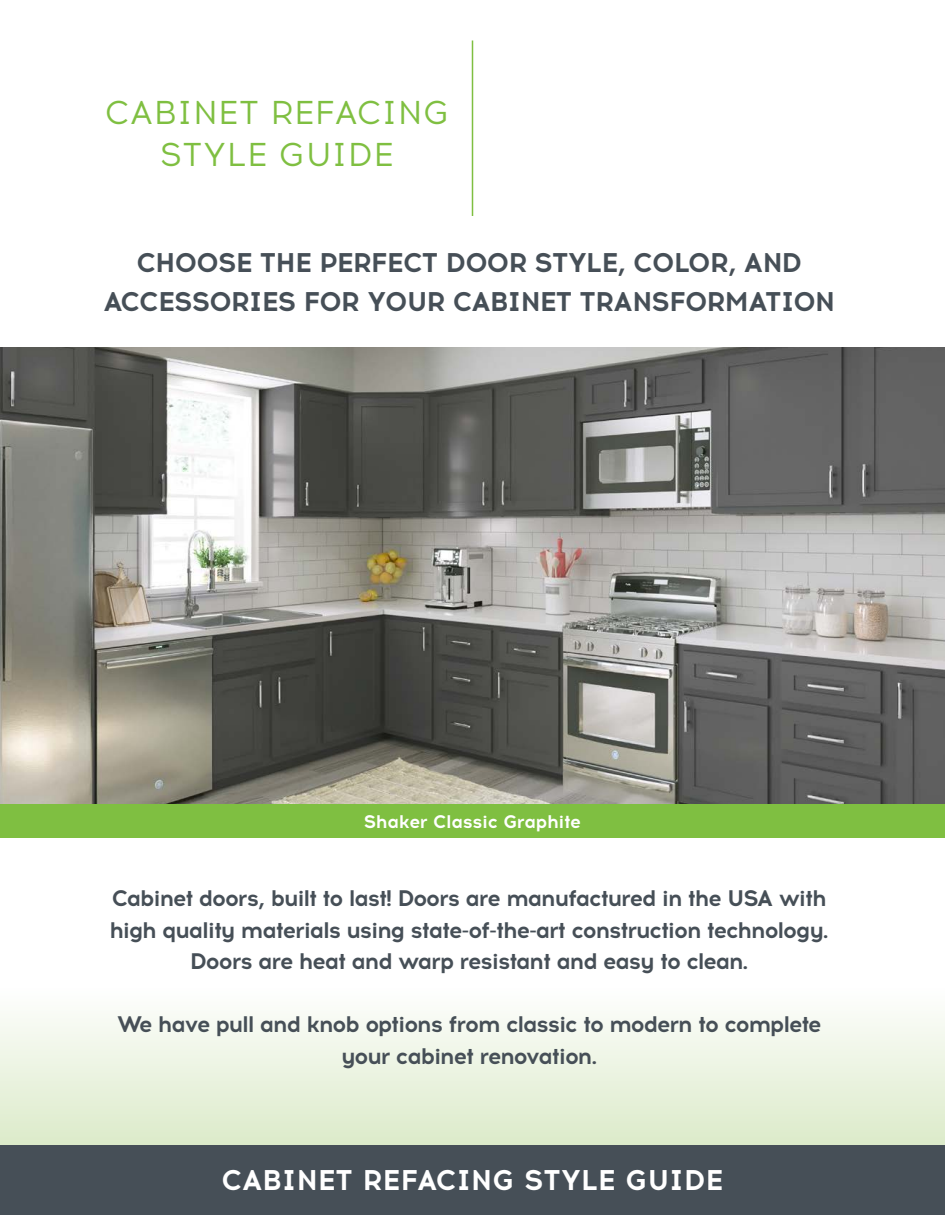
<style>
.page{position:relative;width:945px;height:1215px;background:#fff}
.page>*{position:absolute;margin:0;border:0;box-sizing:border-box;transform-origin:0 0}
.t1{font:33px/42px "Acrom";letter-spacing:.02em;color:#7fbf41;text-align:center}
.t2{font:700 28.5px "Acrom";color:#fff}
.t3{font:700 27px/39px "Acrom";letter-spacing:-.03em;color:#464f57;text-align:center}
.t4{font:700 22.5px/31.5px "Acrom";letter-spacing:-.05em;color:#464f57;text-align:center}
.t5{font:700 18.3px "Acrom";letter-spacing:-.02em;color:#fff}
</style>
<div class="page">
<svg style="left:0;top:1016px;width:945px;height:130px;background:#e8f1dd"></svg>
<div style="left:0;top:1146px;width:945px;height:69px;background:#464f57"></div>
<hr style="left:472px;top:40px;width:1px;height:176px;background:#7fbf41">
<img style="left:0;top:347px;width:945px;height:458px">
<div style="left:0;top:805px;width:945px;height:33px;background:#7fbf41"></div>
<p class="t1" style="left:105px;top:93px;width:346px">CABINET REFACING<br>STYLE GUIDE</p>
<p class="t3" style="left:103px;top:244px;width:734px">CHOOSE THE PERFECT DOOR STYLE, COLOR, AND<br>ACCESSORIES FOR YOUR CABINET TRANSFORMATION</p>
<p class="t5" style="left:364px;top:809px;width:219px">Shaker Classic Graphite</p>
<p class="t4" style="left:110px;top:883px;width:721px">Cabinet doors, built to last! Doors are manufactured in the USA with high quality materials using state-of-the-art construction technology.<br>Doors are heat and warp resistant and easy to clean.</p>
<p class="t4" style="left:117px;top:1009px;width:706px">We have pull and knob options from classic to modern to complete your cabinet renovation.</p>
<p class="t2" style="left:222px;top:1159px;width:503px">CABINET REFACING STYLE GUIDE</p>
</div>
